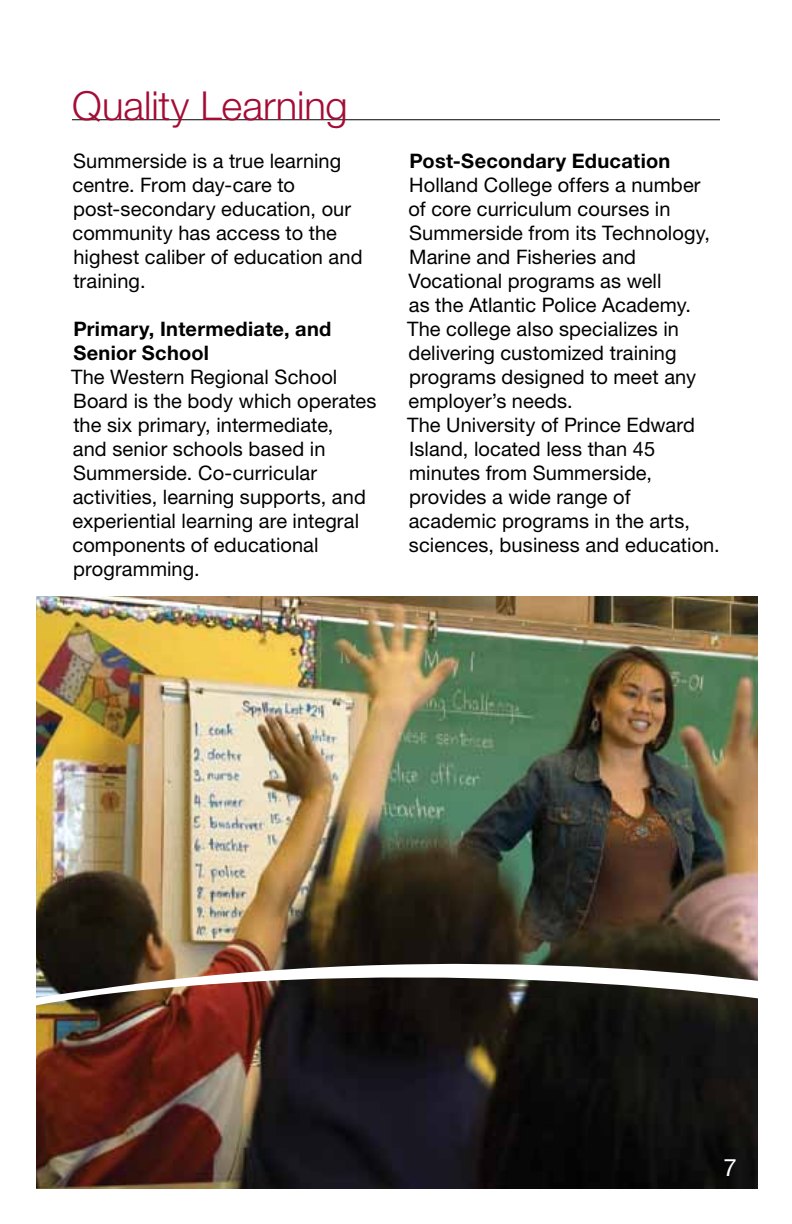
<style>
.page{position:relative;width:792px;height:1224px;background:#fff}
.page>*{position:absolute;margin:0;border:0;box-sizing:border-box;transform-origin:0 0}
.t1{font:300 40px "Helvetica Neue LT Std";color:#a40c35}
.t2{font:24px "Helvetica Neue";color:#fff}
.t3{font:20px/24px "Helvetica Neue";letter-spacing:.005em;color:#000}
.t4{font:700 20px/24px "Helvetica Neue LT Std";letter-spacing:.015em;color:#000}
</style>
<div class="page">
<hr style="left:72px;top:119px;width:648px;height:1px;background:#000">
<img style="left:37px;top:597px;width:720px;height:592px">
<img style="left:36px;top:905px;width:721px;height:166px">
<h1 class="t1" style="left:72px;top:81px;width:277px">Quality Learning</h1>
<p class="t3" style="left:72px;top:149px;width:292px">Summerside is a true learning centre. From day-care to post-secondary education, our community has access to the highest caliber of education and training.</p>
<p class="t4" style="left:73px;top:316px;width:260px">Primary, Intermediate, and<br>Senior School</p>
<p class="t3" style="left:71px;top:365px;width:307px">The Western Regional School<br>Board is the body which operates the six primary, intermediate,<br>and senior schools based in<br>Summerside. Co-curricular activities, learning supports, and experiential learning are integral components of educational programming.</p>
<p class="t4" style="left:409px;top:148px;width:263px">Post-Secondary Education</p>
<p class="t3" style="left:407px;top:173px;width:314px">Holland College offers a number of core curriculum courses in<br>Summerside from its Technology,<br>Marine and Fisheries and<br>Vocational programs as well<br>as the Atlantic Police Academy.<br>The college also specializes in delivering customized training programs designed to meet any employer’s needs.<br>The University of Prince Edward<br>Island, located less than 45 minutes from Summerside, provides a wide range of academic programs in the arts, sciences, business and education.</p>
<p class="t2" style="left:724px;top:1153px;width:15px">7</p>
</div>
